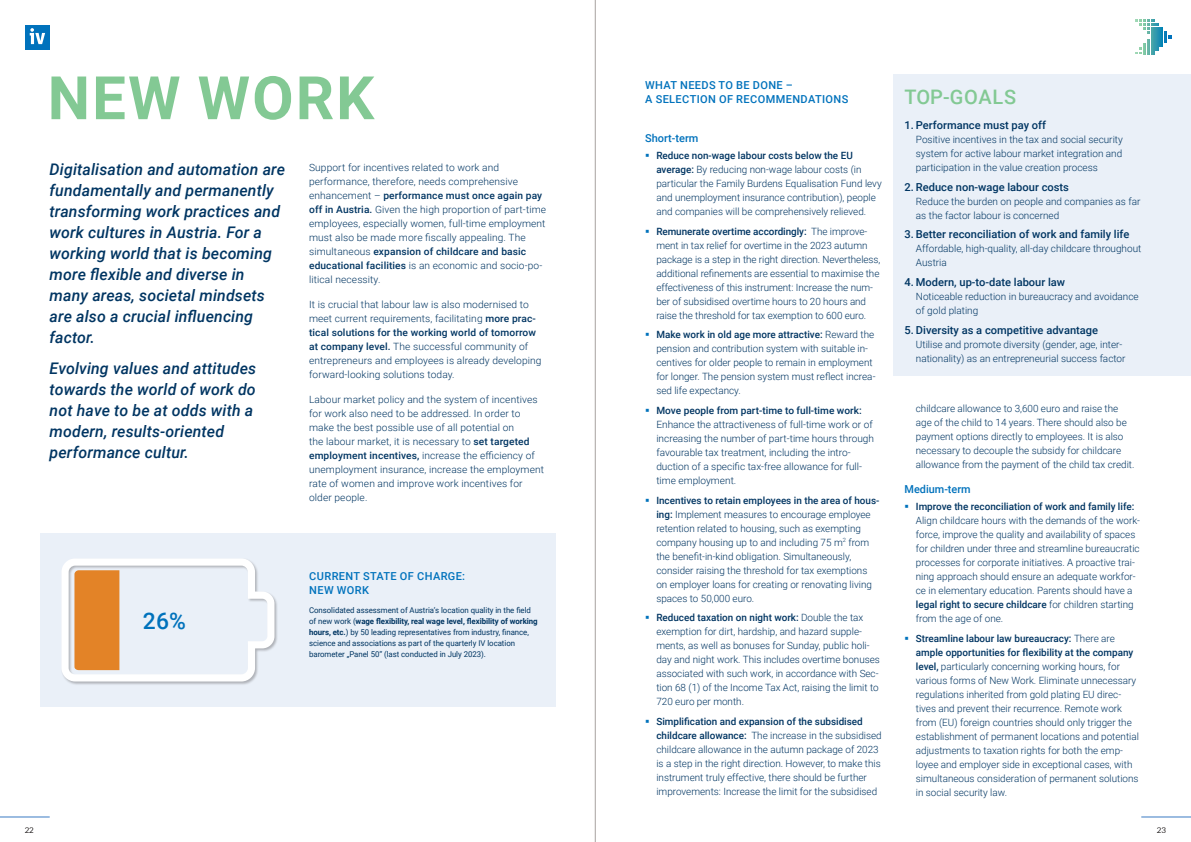
<style>
.page{position:relative;width:1191px;height:842px;background:#fff}
.page>*{position:absolute;margin:0;border:0;box-sizing:border-box;transform-origin:0 0}
.t1{font:700 60px "Roboto";letter-spacing:.035em;color:#83c994}
.t2{font:500 22.8px "Roboto";color:#0072bc}
.t3{font:500 20px "Roboto";letter-spacing:.03em;color:#83c994}
.t4{font:italic 500 16px/21px "Roboto";letter-spacing:.01em;color:#003562}
.t5{font:500 11px "Roboto";color:#003562}
.t6{font:500 11px/14px "Roboto";letter-spacing:.035em;color:#0072bc}
.t7{font:500 11px "Roboto";color:#0072bc}
.t8{font:300 10px/14px "Roboto";color:#003562}
.t9{font:500 10px "Roboto";color:#003562}
.t10{font:8px/11px "Roboto";letter-spacing:-.005em;color:#003562}
.t11{font:300 8px "Lato";color:#231f20}
.s1{font-weight:500}
.s2{font-weight:700}
</style>
<div class="page">
<div style="left:893px;top:74px;width:298px;height:302px;background:#eaf0f8"></div>
<div style="left:41px;top:533px;width:515px;height:174px;background:#eaf0f8"></div>
<div style="left:61px;top:558px;width:217px;height:127px;background:#231f20;opacity:.3"></div>
<svg style="left:61px;top:558px;width:213px;height:123px"></svg>
<hr style="left:595px;top:0;width:1px;height:842px;background:#a7a2a0">
<hr style="left:0;top:817px;width:50px;height:1px;background:#7ca7d8">
<hr style="left:1141px;top:817px;width:50px;height:1px;background:#7ca7d8">
<div style="left:25px;top:25px;width:24px;height:25px;background:#0072bc"></div>
<svg style="left:30px;top:28px;width:15px;height:16px"></svg>
<svg style="left:1135px;top:19px;width:36px;height:35px"></svg>
<h1 class="t1" style="left:48px;top:56px;width:328px">NEW WORK</h1>
<p class="t4" style="left:50px;top:158px;width:237px">Digitalisation and automation are fundamentally and permanently transforming work practices and work cultures in Austria. For a working world that is becoming more flexible and diverse in many areas, societal mindsets are also a crucial influencing factor.</p>
<h3 class="t4" style="left:50px;top:357px;width:208px">Evolving values and attitudes towards the world of work do not have to be at odds with a modern, results-oriented performance cultur.</h3>
<p class="t8" style="left:309px;top:160px;width:239px">Support for incentives related to work and performance, therefore, needs comprehensive enhancement – <span class="s1">performance must once again pay off in Austria.</span> Given the high proportion of part-time employees, especially women, full-time employment must also be made more fiscally appealing. The simultaneous <span class="s1">expansion of childcare and basic educational facilities</span> is an economic and socio-po&shy;litical necessity.</p>
<p class="t8" style="left:309px;top:297px;width:234px">It is crucial that labour law is also modernised to meet current requirements, facilitating <span class="s1">more prac&shy;tical solutions for the working world of tomorrow at company level.</span> The successful community of entrepreneurs and employees is already developing forward-looking solutions today.</p>
<p class="t8" style="left:309px;top:392px;width:236px">Labour market policy and the system of incentives for work also need to be addressed. In order to make the best possible use of all potential on<br>the labour market, it is necessary to <span class="s1">set targeted employment incentives,</span> increase the efficiency of unemployment insurance, increase the employment rate of women and improve work incentives for older people.</p>
<h2 class="t2" style="left:143px;top:604px;width:45px">26%</h2>
<p class="t6" style="left:309px;top:568px;width:157px">CURRENT STATE OF CHARGE:<br>NEW WORK</p>
<p class="t10" style="left:309px;top:605px;width:230px">Consolidated assessment of Austria‘s location quality in the field of new work (<span class="s2">wage flexibility, real wage level, flexibility of working hours, etc.</span>) by 50 leading representatives from industry, finance, science and associations as part of the quarterly IV location barometer „Panel 50“ (last conducted in July 2023).</p>
<p class="t6" style="left:645px;top:78px;width:205px">WHAT NEEDS TO BE DONE –<br>A SELECTION OF RECOMMENDATIONS</p>
<p class="t7" style="left:645px;top:130px;width:55px">Short-term</p>
<p class="t8" style="left:656px;top:148px;width:227px"><span class="s1">Reduce non-wage labour costs below the EU average:</span> By reducing non-wage labour costs (in particular the Family Burdens Equalisation Fund levy and unemployment insurance contribution), people and companies will be comprehensively relieved.</p>
<p class="t8" style="left:656px;top:224px;width:226px"><span class="s1">Remunerate overtime accordingly:</span> The improve&shy;ment in tax relief for overtime in the 2023 autumn package is a step in the right direction. Nevertheless, additional refinements are essential to maximise the effectiveness of this instrument: Increase the num&shy;ber of subsidised overtime hours to 20 hours and raise the threshold for tax exemption to 600 euro.</p>
<p class="t8" style="left:656px;top:327px;width:221px"><span class="s1">Make work in old age more attractive:</span> Reward the pension and contribution system with suitable in&shy;centives for older people to remain in employment for longer. The pension system must reflect increa&shy;sed life expectancy.</p>
<p class="t9" style="left:656px;top:403px;width:207px">Move people from part-time to full-time work:</p>
<p class="t8" style="left:656px;top:417px;width:219px">Enhance the attractiveness of full-time work or of increasing the number of part-time hours through favourable tax treatment, including the intro&shy;duction of a specific tax-free allowance for full&shy;time employment.</p>
<p class="t8" style="left:656px;top:493px;width:225px"><span class="s1">Incentives to retain employees in the area of hous&shy;ing:</span> Implement measures to encourage employee retention related to housing, such as exempting company housing up to and including 75 m<sup>2</sup> from the benefit-in-kind obligation. Simultaneously, consider raising the threshold for tax exemptions on employer loans for creating or renovating living spaces to 50,000 euro.</p>
<p class="t8" style="left:656px;top:610px;width:225px"><span class="s1">Reduced taxation on night work:</span> Double the tax exemption for dirt, hardship, and hazard supple&shy;ments, as well as bonuses for Sunday, public holi&shy;day and night work. This includes overtime bonuses associated with such work, in accordance with Sec&shy;tion 68 (1) of the Income Tax Act, raising the limit to 720 euro per month.</p>
<p class="t8" style="left:656px;top:714px;width:227px"><span class="s1">Simplification and expansion of the subsidised childcare allowance:</span> The increase in the subsidised childcare allowance in the autumn package of 2023 is a step in the right direction. However, to make this instrument truly effective, there should be further improvements: Increase the limit for the subsidised</p>
<h3 class="t3" style="left:904px;top:82px;width:113px">TOP-GOALS</h3>
<p class="t5" style="left:904px;top:117px;width:143px">1. Performance must pay off</p>
<p class="t8" style="left:916px;top:132px;width:208px;text-align:justify">Positive incentives in the tax and social security system for active labour market integration and participation in the value creation process</p>
<p class="t5" style="left:904px;top:179px;width:166px">2. Reduce non-wage labour costs</p>
<p class="t8" style="left:916px;top:194px;width:226px">Reduce the burden on people and companies as far as the factor labour is concerned</p>
<p class="t5" style="left:904px;top:227px;width:226px">3. Better reconciliation of work and family life</p>
<p class="t8" style="left:916px;top:241px;width:227px">Affordable, high-quality, all-day childcare throughout<br>Austria</p>
<p class="t5" style="left:904px;top:274px;width:162px">4. Modern, up-to-date labour law</p>
<p class="t8" style="left:916px;top:289px;width:224px">Noticeable reduction in bureaucracy and avoidance of gold plating</p>
<p class="t5" style="left:904px;top:322px;width:195px">5. Diversity as a competitive advantage</p>
<p class="t8" style="left:916px;top:337px;width:211px">Utilise and promote diversity (gender, age, inter&shy;nationality) as an entrepreneurial success factor</p>
<p class="t8" style="left:916px;top:401px;width:220px">childcare allowance to 3,600 euro and raise the age of the child to 14 years. There should also be payment options directly to employees. It is also necessary to decouple the subsidy for childcare allowance from the payment of the child tax credit.</p>
<p class="t7" style="left:904px;top:481px;width:68px">Medium-term</p>
<p class="t9" style="left:916px;top:499px;width:220px">Improve the reconciliation of work and family life:</p>
<p class="t8" style="left:916px;top:513px;width:226px">Align childcare hours with the demands of the work&shy;force, improve the quality and availability of spaces for children under three and streamline bureaucratic processes for corporate initiatives. A proactive trai&shy;ning approach should ensure an adequate workfor&shy;ce in elementary education. Parents should have a <span class="s1">legal right to secure childcare</span> for children starting from the age of one.</p>
<p class="t8" style="left:916px;top:631px;width:225px"><span class="s1">Streamline labour law bureaucracy:</span> There are <span class="s1">ample opportunities for flexibility at the company level,</span> particularly concerning working hours, for various forms of New Work. Eliminate unnecessary regulations inherited from gold plating EU direc&shy;tives and prevent their recurrence. Remote work from (EU) foreign countries should only trigger the establishment of permanent locations and potential adjustments to taxation rights for both the emp&shy;loyee and employer side in exceptional cases, with simultaneous consideration of permanent solutions in social security law.</p>
<p class="t11" style="left:25px;top:824px;width:11px">22</p>
<p class="t11" style="left:1156px;top:824px;width:11px">23</p>
</div>
